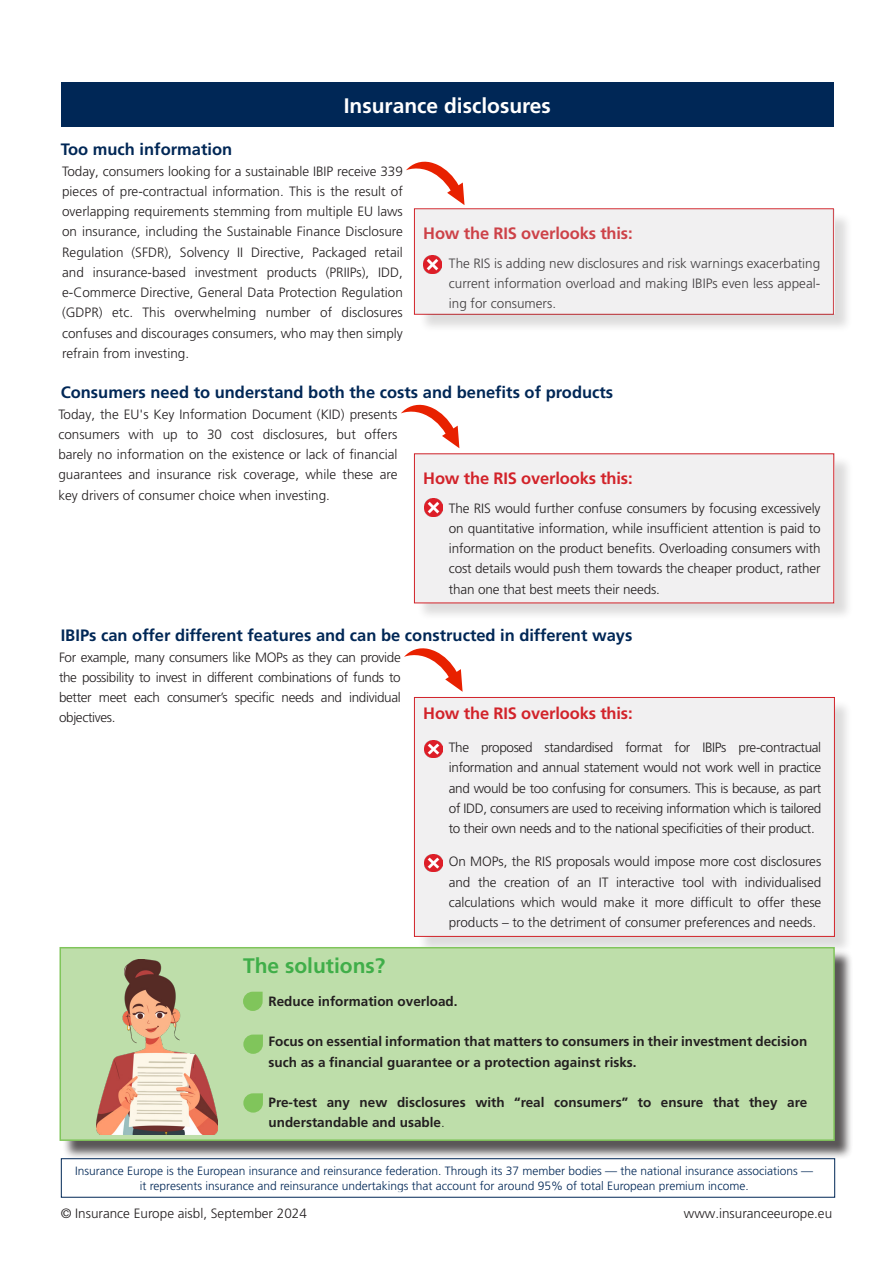
<style>
.page{position:relative;width:893px;height:1263px;background:#fff}
.page>*{position:absolute;margin:0;border:0;box-sizing:border-box;transform-origin:0 0}
.Heading1{font:700 21px "Frutiger LT Pro";color:#fff}
.Heading1-2{font:700 21px "Frutiger LT Pro";color:#40ae49}
.Body_text{font:700 16.5px "Frutiger LT Pro";color:#002756}
.Heading2_no_grid{font:700 16.5px "Frutiger LT Pro";letter-spacing:-.01em;color:#d2232a}
.BOX_text{font:700 16.5px "Frutiger LT Pro";letter-spacing:-.01em;color:#d2232a}
.Body_text-2{font:300 13.5px/20.2px "Frutiger LT Pro";color:#231f20;text-align:justify}
.BOX_text-2{font:300 13.5px/20.2px "Frutiger LT Pro";letter-spacing:-.025em;color:#231f20;text-align:justify}
.Heading2_no_grid-2{font:300 13.5px/20.2px "Frutiger LT Pro";letter-spacing:-.005em;color:#231f20;text-align:justify}
.Body_text-3{font:700 13.5px/20.2px "Frutiger LT Pro";color:#231f20}
.Body_text-no_grid{font:300 13.5px "Frutiger LT Pro";color:#231f20}
.Heading1-3{font:300 12px/14.4px "Frutiger LT Pro";color:#002756;text-align:center}
.s1{font-weight:300}
</style>
<div class="page">
<div style="left:418px;top:211px;width:436px;height:122px;background:#231f20;opacity:.75"></div>
<div style="left:416px;top:209px;width:419px;height:105px;background:#f1f0f1"></div>
<div style="left:416px;top:456px;width:437px;height:165px;background:#231f20;opacity:.75"></div>
<div style="left:414px;top:453px;width:421px;height:149px;background:#f1f0f1"></div>
<div style="left:417px;top:699px;width:436px;height:256px;background:#231f20;opacity:.75"></div>
<div style="left:414px;top:697px;width:421px;height:239px;background:#f1f0f1"></div>
<div style="left:62px;top:949px;width:791px;height:210px;background:#231f20;opacity:.75"></div>
<div style="left:60px;top:947px;width:775px;height:194px;background:#bedeaa;border:2px solid #80c55b"></div>
<div style="left:61px;top:1158px;width:774px;height:39px;background:#fff;border:1px solid #002756"></div>
<div style="left:61px;top:82px;width:772px;height:45px;background:#002756"></div>
<img style="left:423px;top:256px;width:18px;height:17px">
<svg style="left:406px;top:161px;width:58px;height:44px"></svg>
<img style="left:425px;top:498px;width:17px;height:18px">
<div style="left:414px;top:697px;width:421px;height:240px;border:1px solid #d2232a"></div>
<img style="left:425px;top:740px;width:18px;height:18px">
<img style="left:425px;top:854px;width:18px;height:18px">
<svg style="left:401px;top:404px;width:58px;height:44px"></svg>
<svg style="left:404px;top:648px;width:59px;height:44px"></svg>
<svg style="left:243px;top:991px;width:20px;height:20px"></svg>
<svg style="left:243px;top:1093px;width:20px;height:20px"></svg>
<svg style="left:243px;top:1034px;width:20px;height:20px"></svg>
<img style="left:97px;top:959px;width:120px;height:175px">
<p class="Body_text" style="left:61px;top:140px;width:173px">Too much information</p>
<p class="Heading1" style="left:344px;top:93px;width:209px">Insurance disclosures</p>
<p class="Body_text-2" style="left:62px;top:161px;width:342px">Today, consumers looking for a sustainable IBIP receive 339 pieces of pre-contractual information. This is the result of overlapping requirements stemming from multiple EU laws on insurance, including the Sustainable Finance Disclosure Regulation (SFDR), Solvency II Directive, Packaged retail and insurance-based investment products (PRIIPs), IDD, e-Commerce Directive, General Data Protection Regulation (GDPR) etc. This overwhelming number of disclosures confuses and discourages consumers, who may then simply refrain from investing.</p>
<p class="Heading2_no_grid" style="left:423px;top:223px;width:211px">How the RIS overlooks this:</p>
<p class="Heading2_no_grid-2" style="left:449px;top:253px;width:373px">The RIS is adding new disclosures and risk warnings exacerbating current information overload and making IBIPs even less appeal&shy;ing for consumers.</p>
<p class="Body_text" style="left:61px;top:383px;width:554px">Consumers need to understand both the costs and benefits of products</p>
<p class="Body_text-2" style="left:58px;top:404px;width:341px">Today, the EU's Key Information Document (KID) presents consumers with up to 30 cost disclosures, but offers barely no information on the existence or lack of financial guarantees and insurance risk coverage, while these are key drivers of consumer choice when investing.</p>
<p class="Heading2_no_grid" style="left:423px;top:468px;width:211px">How the RIS overlooks this:</p>
<p class="Heading2_no_grid-2" style="left:449px;top:498px;width:373px">The RIS would further confuse consumers by focusing excessively on quantitative information, while insufficient attention is paid to information on the product benefits. Overloading consumers with cost details would push them towards the cheaper product, rather than one that best meets their needs.</p>
<p class="Body_text" style="left:61px;top:626px;width:573px">IBIPs can offer different features and can be constructed in different ways</p>
<p class="Body_text-2" style="left:59px;top:647px;width:343px">For example, many consumers like MOPs as they can provide the possibility to invest in different combinations of funds to better meet each consumer’s specific needs and individual objectives.</p>
<p class="BOX_text" style="left:423px;top:704px;width:211px">How the RIS overlooks this:</p>
<p class="BOX_text-2" style="left:449px;top:737px;width:374px">The proposed standardised format for IBIPs pre-contractual information and annual statement would not work well in practice and would be too confusing for consumers. This is because, as part of IDD, consumers are used to receiving information which is tailored to their own needs and to the national specificities of their product.</p>
<p class="BOX_text-2" style="left:449px;top:851px;width:374px">On MOPs, the RIS proposals would impose more cost disclosures and the creation of an IT interactive tool with individualised calculations which would make it more difficult to offer these products – to the detriment of consumer preferences and needs.</p>
<p class="Heading1-2" style="left:243px;top:953px;width:144px">The solutions?</p>
<p class="Body_text-3" style="left:269px;top:991px;width:191px">Reduce information overload.</p>
<p class="Body_text-3" style="left:269px;top:1032px;width:540px">Focus on essential information that matters to consumers in their investment decision such as a financial guarantee or a protection against risks.</p>
<p class="Body_text-3" style="left:269px;top:1092px;width:540px">Pre-test any new disclosures with “real consumers” to ensure that they are understandable and usable<span class="s1">.</span></p>
<p class="Heading1-3" style="left:75px;top:1164px;width:739px">Insurance Europe is the European insurance and reinsurance federation. Through its 37 member bodies — the national insurance associations — it represents insurance and reinsurance undertakings that account for around 95% of total European premium income.</p>
<p class="Body_text-no_grid" style="left:61px;top:1205px;width:248px">© Insurance Europe aisbl, September 2024</p>
<p class="Body_text-no_grid" style="left:684px;top:1205px;width:150px">www.insuranceeurope.eu</p>
</div>
